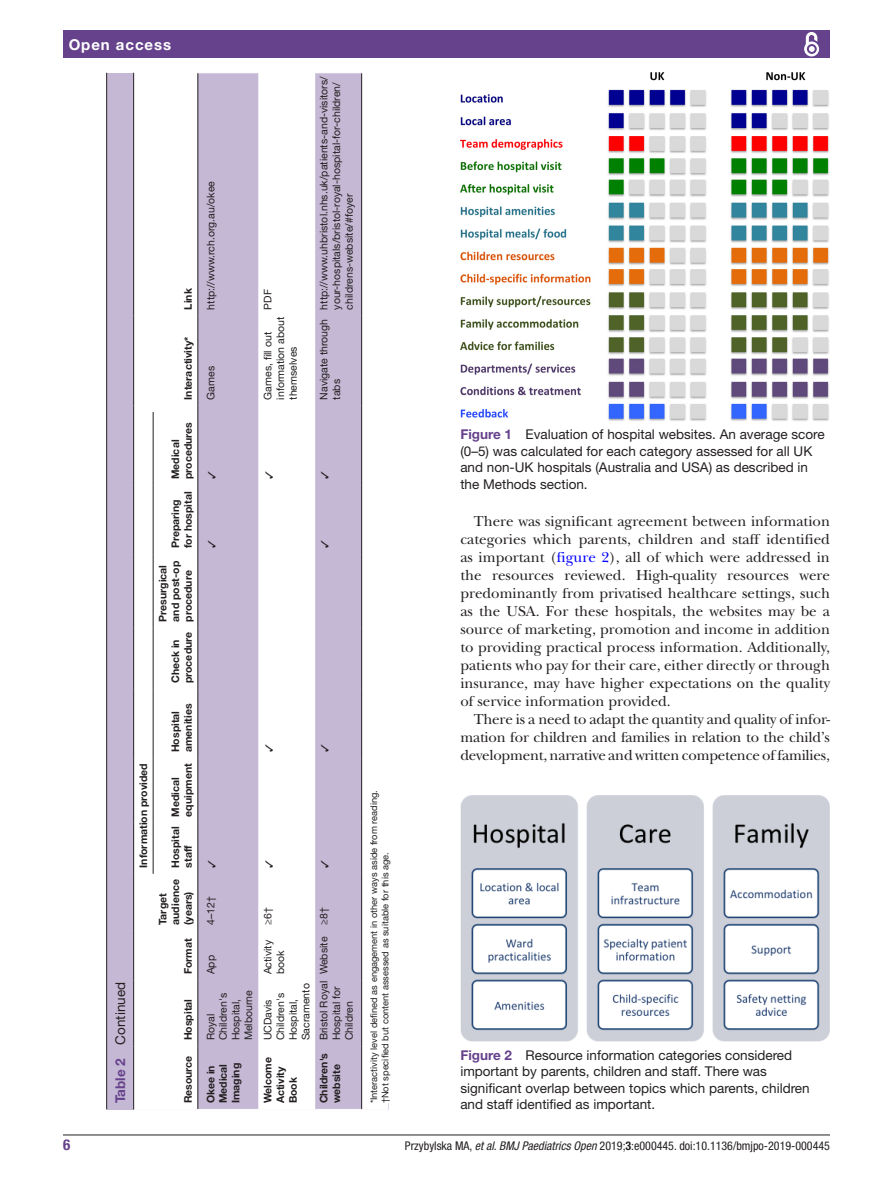
<style>
.page{position:relative;width:893px;height:1191px;background:#fff}
.page>*{position:absolute;margin:0;border:0;box-sizing:border-box;transform-origin:0 0}
.t1{font:15px/18px "New Baskerville";letter-spacing:-.005em;color:#231f20;text-align:justify}
.t2{font:700 15px "Helvetica Neue LT Std";letter-spacing:.065em;color:#fff}
.t3{font:700 condensed 15px "Helvetica Neue LT Std";color:#66428c}
.t4{font:13.5px/16.5px "Helvetica Neue LT Std";color:#231f20}
.t5{font:700 13.5px "Helvetica Neue LT Std";color:#66428c}
.t6{font:condensed 12px "Helvetica Neue LT Std";color:#231f20}
.t7{font:10.5px/12.6px "Helvetica Neue LT Std";color:#231f20}
.t8{font:700 10.5px/12.6px "Helvetica Neue LT Std";color:#231f20}
.t9{font:9.3px/11.1px "Helvetica Neue LT Std";color:#231f20}
.s1{font-weight:700;color:#66428c}
.s2{color:#00f}
.s3{font-style:italic}
.s4{font-weight:700}
</style>
<div class="page">
<hr style="left:63px;top:1134px;width:767px;height:1px;background:#231f20">
<div style="left:63px;top:31px;width:767px;height:27px;background:#66428c"></div>
<svg style="left:804px;top:32px;width:15px;height:25px"></svg>
<div style="left:125px;top:73px;width:263px;height:1036px;background:#c4b8d4"></div>
<svg style="left:134px;top:73px;width:254px;height:1036px;background:#fbfbfb"></svg>
<svg style="left:198px;top:73px;width:163px;height:1036px"></svg>
<hr style="left:197px;top:1046px;width:1px;height:63px;background:#231f20">
<hr style="left:197px;top:980px;width:1px;height:66px;background:#231f20">
<hr style="left:197px;top:930px;width:1px;height:50px;background:#231f20">
<hr style="left:197px;top:873px;width:1px;height:57px;background:#231f20">
<hr style="left:197px;top:315px;width:1px;height:90px;background:#231f20">
<hr style="left:197px;top:73px;width:1px;height:242px;background:#231f20">
<hr style="left:133px;top:1046px;width:1px;height:63px;background:#231f20">
<hr style="left:133px;top:980px;width:1px;height:66px;background:#231f20">
<hr style="left:133px;top:930px;width:1px;height:50px;background:#231f20">
<hr style="left:133px;top:873px;width:1px;height:57px;background:#231f20">
<hr style="left:133px;top:822px;width:1px;height:51px;background:#231f20">
<hr style="left:133px;top:758px;width:1px;height:64px;background:#231f20">
<hr style="left:133px;top:689px;width:1px;height:69px;background:#231f20">
<hr style="left:133px;top:627px;width:1px;height:62px;background:#231f20">
<hr style="left:133px;top:554px;width:1px;height:73px;background:#231f20">
<hr style="left:133px;top:485px;width:1px;height:69px;background:#231f20">
<hr style="left:133px;top:405px;width:1px;height:80px;background:#231f20">
<hr style="left:133px;top:315px;width:1px;height:90px;background:#231f20">
<hr style="left:133px;top:73px;width:1px;height:242px;background:#231f20">
<hr style="left:153px;top:822px;width:1px;height:51px;background:#231f20">
<hr style="left:197px;top:822px;width:1px;height:51px;background:#231f20">
<hr style="left:153px;top:758px;width:1px;height:64px;background:#231f20">
<hr style="left:197px;top:758px;width:1px;height:64px;background:#231f20">
<hr style="left:153px;top:689px;width:1px;height:69px;background:#231f20">
<hr style="left:197px;top:689px;width:1px;height:69px;background:#231f20">
<hr style="left:153px;top:627px;width:1px;height:62px;background:#231f20">
<hr style="left:197px;top:627px;width:1px;height:62px;background:#231f20">
<hr style="left:153px;top:554px;width:1px;height:73px;background:#231f20">
<hr style="left:197px;top:554px;width:1px;height:73px;background:#231f20">
<hr style="left:153px;top:485px;width:1px;height:69px;background:#231f20">
<hr style="left:197px;top:485px;width:1px;height:69px;background:#231f20">
<hr style="left:153px;top:405px;width:1px;height:80px;background:#231f20">
<hr style="left:197px;top:405px;width:1px;height:80px;background:#231f20">
<hr style="left:361px;top:980px;width:1px;height:66px;background:#231f20">
<hr style="left:361px;top:930px;width:1px;height:50px;background:#231f20">
<hr style="left:361px;top:873px;width:1px;height:57px;background:#231f20">
<hr style="left:361px;top:822px;width:1px;height:51px;background:#231f20">
<hr style="left:361px;top:758px;width:1px;height:64px;background:#231f20">
<hr style="left:361px;top:689px;width:1px;height:69px;background:#231f20">
<hr style="left:361px;top:627px;width:1px;height:62px;background:#231f20">
<hr style="left:361px;top:554px;width:1px;height:73px;background:#231f20">
<hr style="left:361px;top:485px;width:1px;height:69px;background:#231f20">
<hr style="left:361px;top:405px;width:1px;height:80px;background:#231f20">
<hr style="left:361px;top:315px;width:1px;height:90px;background:#231f20">
<hr style="left:361px;top:1046px;width:1px;height:63px;background:#231f20">
<hr style="left:361px;top:73px;width:1px;height:242px;background:#231f20">
<hr style="left:377px;top:73px;width:1px;height:1030px;background:#fff">
<svg style="left:151px;top:405px;width:4px;height:6px"></svg>
<div style="left:107px;top:73px;width:18px;height:1036px;background:#c4b8d4"></div>
<hr style="left:106px;top:73px;width:1px;height:1036px;background:#231f20">
<img style="left:460px;top:73px;width:369px;height:348px">
<img style="left:460px;top:795px;width:370px;height:246px">
<svg style="left:208px;top:860px;width:8px;height:7px"></svg>
<svg style="left:208px;top:540px;width:8px;height:8px"></svg>
<svg style="left:208px;top:471px;width:8px;height:8px"></svg>
<svg style="left:265px;top:860px;width:8px;height:7px"></svg>
<svg style="left:265px;top:744px;width:8px;height:8px"></svg>
<svg style="left:265px;top:471px;width:8px;height:8px"></svg>
<svg style="left:321px;top:860px;width:8px;height:7px"></svg>
<svg style="left:321px;top:744px;width:8px;height:8px"></svg>
<svg style="left:321px;top:540px;width:8px;height:8px"></svg>
<svg style="left:321px;top:471px;width:8px;height:8px"></svg>
<p class="t2" style="left:69px;top:35px;width:104px">Open access</p>
<p class="t8" style="left:182px;top:310px;width:23px;rotate:-90deg">Link</p>
<p class="t8" style="left:182px;top:399px;width:65px;rotate:-90deg">Interactivity*</p>
<p class="t8" style="left:169px;top:479px;width:58px;rotate:-90deg">Medical procedures</p>
<p class="t8" style="left:169px;top:548px;width:58px;rotate:-90deg">Preparing for hospital</p>
<p class="t8" style="left:156px;top:622px;width:62px;rotate:-90deg">Presurgical and post-op procedure</p>
<p class="t8" style="left:169px;top:683px;width:53px;rotate:-90deg">Check in procedure</p>
<p class="t4" style="left:112px;top:1044px;width:64px;rotate:-90deg">Continued</p>
<p class="t5" style="left:112px;top:1103px;width:47px;rotate:-90deg">Table 2</p>
<p class="t8" style="left:137px;top:867px;width:106px;rotate:-90deg">Information provided</p>
<p class="t8" style="left:169px;top:752px;width:50px;rotate:-90deg">Hospital amenities</p>
<p class="t8" style="left:169px;top:817px;width:55px;rotate:-90deg">Medical equipment</p>
<p class="t8" style="left:169px;top:868px;width:43px;rotate:-90deg">Hospital staff</p>
<p class="t8" style="left:156px;top:924px;width:47px;rotate:-90deg">Target audience (years)</p>
<p class="t8" style="left:182px;top:974px;width:37px;rotate:-90deg">Format</p>
<p class="t8" style="left:182px;top:1040px;width:43px;rotate:-90deg">Hospital</p>
<p class="t8" style="left:182px;top:1103px;width:49px;rotate:-90deg">Resource</p>
<p class="t7" style="left:204px;top:310px;width:130px;rotate:-90deg">http://www.rch.org.au/okee</p>
<p class="t7" style="left:204px;top:400px;width:35px;rotate:-90deg">Games</p>
<p class="t7" style="left:261px;top:310px;width:22px;rotate:-90deg">PDF</p>
<p class="t7" style="left:261px;top:400px;width:84px;rotate:-90deg">Games, fill out information about themselves</p>
<p class="t7" style="left:317px;top:310px;width:235px;rotate:-90deg">http://www.uhbristol.nhs.uk/patients-and-visitors/ your-hospitals/bristol-royal-hospital-for-children/ childrens-website/#foyer</p>
<p class="t7" style="left:317px;top:400px;width:82px;rotate:-90deg">Navigate through tabs</p>
<p class="t7" style="left:204px;top:925px;width:30px;rotate:-90deg">4–12†</p>
<p class="t7" style="left:204px;top:974px;width:21px;rotate:-90deg">App</p>
<p class="t7" style="left:204px;top:1040px;width:52px;rotate:-90deg">Royal<br>Children's<br>Hospital,<br>Melbourne</p>
<p class="t8" style="left:204px;top:1103px;width:42px;rotate:-90deg">Okee in<br>Medical<br>Imaging</p>
<p class="t7" style="left:261px;top:925px;width:19px;rotate:-90deg">≥6†</p>
<p class="t7" style="left:261px;top:974px;width:36px;rotate:-90deg">Activity book</p>
<p class="t7" style="left:261px;top:1040px;width:58px;rotate:-90deg">UCDavis<br>Children's<br>Hospital,<br>Sacramento</p>
<p class="t8" style="left:261px;top:1103px;width:48px;rotate:-90deg">Welcome<br>Activity<br>Book</p>
<p class="t7" style="left:317px;top:974px;width:69px;rotate:-90deg">Website ≥8†</p>
<p class="t7" style="left:317px;top:1040px;width:61px;rotate:-90deg">Bristol Royal<br>Hospital for<br>Children</p>
<p class="t8" style="left:317px;top:1103px;width:52px;rotate:-90deg">Children's website</p>
<p class="t9" style="left:368px;top:1103px;width:315px;rotate:-90deg">*Interactivity level defined as engagement in other ways aside from reading. †Not specified but content assessed as suitable for this age.</p>
<p class="t4" style="left:460px;top:426px;width:366px"><span class="s1">Figure 1</span> Evaluation of hospital websites. An average score (0–5) was calculated for each category assessed for all UK and non-UK hospitals (Australia and USA) as described in the Methods section.</p>
<p class="t1" style="left:460px;top:512px;width:371px;text-indent:14px">There was significant agreement between information categories which parents, children and staff identified as important (<span class="s2">figure 2</span>), all of which were addressed in the resources reviewed. High-quality resources were predominantly from privatised healthcare settings, such as the USA. For these hospitals, the websites may be a source of marketing, promotion and income in addition to providing practical process information. Additionally, patients who pay for their care, either directly or through insurance, may have higher expectations on the quality of service information provided.</p>
<p class="t1" style="left:460px;top:710px;width:371px;text-indent:14px">There is a need to adapt the quantity and quality of infor&shy;mation for children and families in relation to the child’s development, narrative and written competence of families,</p>
<p class="t4" style="left:460px;top:1046px;width:351px"><span class="s1">Figure 2</span> Resource information categories considered important by parents, children and staff. There was significant overlap between topics which parents, children and staff identified as important.</p>
<p class="t3" style="left:63px;top:1135px;width:9px">6</p>
<p class="t6" style="left:405px;top:1138px;width:426px">Przybylska MA, <span class="s3">et al</span>. <span class="s3">BMJ Paediatrics Open</span> 2019;<span class="s4">3</span>:e000445. doi:10.1136/bmjpo-2019-000445</p>
</div>
